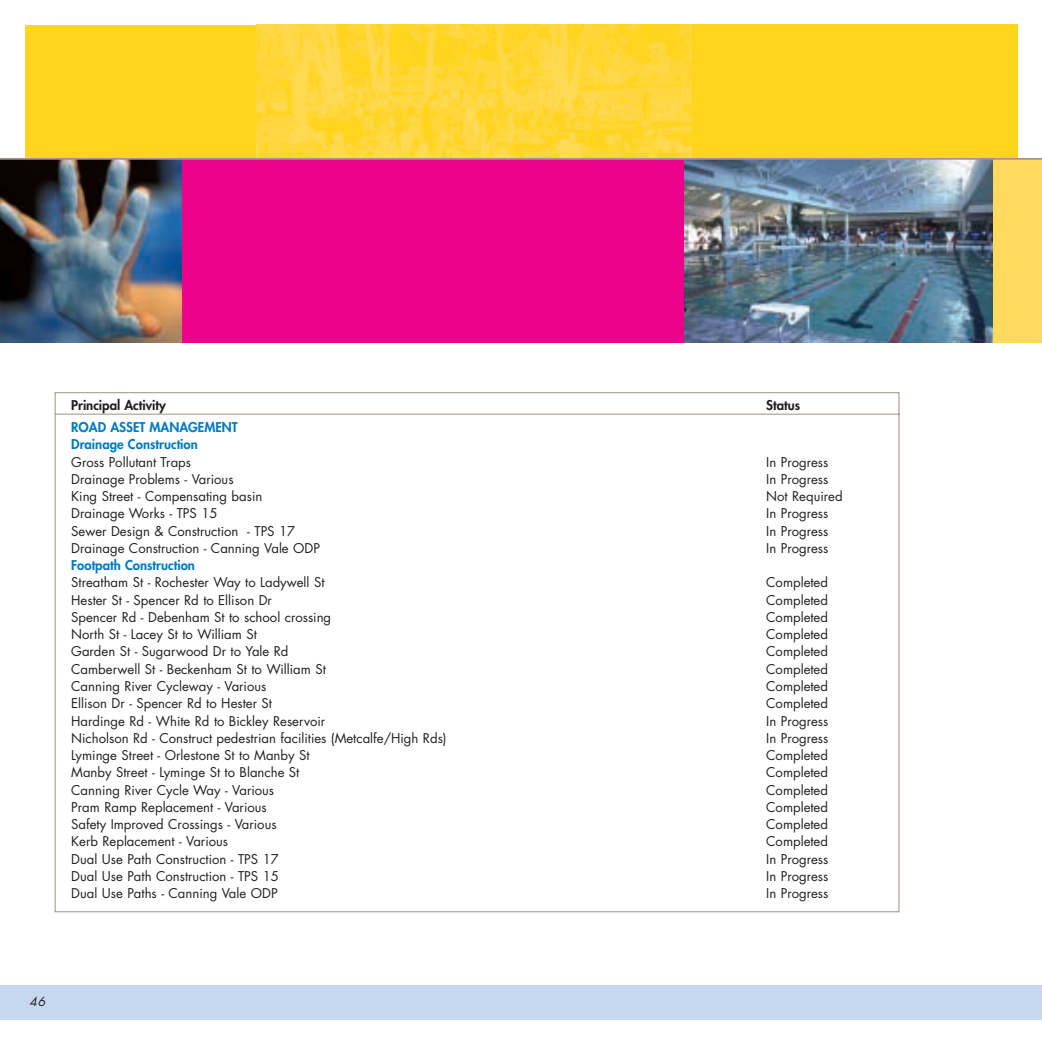
<style>
.page{position:relative;width:1042px;height:1042px;background:#fff}
.page>*{position:absolute;margin:0;border:0;box-sizing:border-box;transform-origin:0 0}
.t1{font:13.12px "Futura";color:#231f20}
.t2{font:800 13.12px/17.3px "Futura";color:#007ac2}
.t3{font:800 13.12px "Futura";color:#231f20}
.t4{font:italic 12.25px "Futura";color:#231f20}
</style>
<div class="page">
<div style="left:0;top:984px;width:1041px;height:35px;background:#c6d8ef"></div>
<div style="left:691px;top:25px;width:326px;height:134px;background:#fed41d"></div>
<div style="left:25px;top:25px;width:666px;height:311px;background:#fed41d"></div>
<img style="left:257px;top:25px;width:434px;height:133px">
<img style="left:0;top:160px;width:182px;height:182px">
<img style="left:684px;top:160px;width:308px;height:182px">
<div style="left:992px;top:159px;width:49px;height:183px;background:#ffda5c"></div>
<div style="left:182px;top:159px;width:502px;height:183px;background:#ed028c"></div>
<svg style="left:54px;top:392px;width:846px;height:520px"></svg>
<hr style="left:0;top:158px;width:1041px;height:2px;background:#a1968b">
<p class="t3" style="left:71px;top:399px;width:96px">Principal Activity</p>
<p class="t3" style="left:766px;top:399px;width:35px">Status</p>
<p class="t2" style="left:71px;top:419px;width:168px">ROAD ASSET MANAGEMENT<br>Drainage Construction</p>
<p class="t1" style="left:71px;top:456px;width:121px">Gross Pollutant Traps</p>
<p class="t1" style="left:766px;top:456px;width:64px">In Progress</p>
<p class="t1" style="left:71px;top:473px;width:164px">Drainage Problems - Various</p>
<p class="t1" style="left:766px;top:473px;width:64px">In Progress</p>
<p class="t1" style="left:71px;top:490px;width:193px">King Street - Compensating basin</p>
<p class="t1" style="left:766px;top:490px;width:78px">Not Required</p>
<p class="t1" style="left:71px;top:507px;width:148px">Drainage Works - TPS 15</p>
<p class="t1" style="left:766px;top:507px;width:64px">In Progress</p>
<p class="t1" style="left:71px;top:524px;width:225px">Sewer Design &amp; Construction - TPS 17</p>
<p class="t1" style="left:766px;top:524px;width:64px">In Progress</p>
<p class="t1" style="left:71px;top:542px;width:250px">Drainage Construction - Canning Vale ODP</p>
<p class="t1" style="left:766px;top:542px;width:64px">In Progress</p>
<p class="t2" style="left:71px;top:557px;width:125px">Footpath Construction</p>
<p class="t1" style="left:71px;top:576px;width:255px">Streatham St - Rochester Way to Ladywell St</p>
<p class="t1" style="left:766px;top:576px;width:63px">Completed</p>
<p class="t1" style="left:71px;top:593px;width:202px">Hester St - Spencer Rd to Ellison Dr</p>
<p class="t1" style="left:766px;top:593px;width:63px">Completed</p>
<p class="t1" style="left:71px;top:611px;width:261px">Spencer Rd - Debenham St to school crossing</p>
<p class="t1" style="left:766px;top:611px;width:63px">Completed</p>
<p class="t1" style="left:71px;top:628px;width:187px">North St - Lacey St to William St</p>
<p class="t1" style="left:766px;top:628px;width:63px">Completed</p>
<p class="t1" style="left:71px;top:645px;width:219px">Garden St - Sugarwood Dr to Yale Rd</p>
<p class="t1" style="left:766px;top:645px;width:63px">Completed</p>
<p class="t1" style="left:71px;top:662px;width:256px">Camberwell St - Beckenham St to William St</p>
<p class="t1" style="left:766px;top:662px;width:63px">Completed</p>
<p class="t1" style="left:71px;top:680px;width:197px">Canning River Cycleway - Various</p>
<p class="t1" style="left:766px;top:680px;width:63px">Completed</p>
<p class="t1" style="left:71px;top:697px;width:202px">Ellison Dr - Spencer Rd to Hester St</p>
<p class="t1" style="left:766px;top:697px;width:63px">Completed</p>
<p class="t1" style="left:71px;top:714px;width:255px">Hardinge Rd - White Rd to Bickley Reservoir</p>
<p class="t1" style="left:766px;top:714px;width:64px">In Progress</p>
<p class="t1" style="left:71px;top:731px;width:377px">Nicholson Rd - Construct pedestrian facilities (Metcalfe/High Rds)</p>
<p class="t1" style="left:766px;top:731px;width:64px">In Progress</p>
<p class="t1" style="left:71px;top:749px;width:240px">Lyminge Street - Orlestone St to Manby St</p>
<p class="t1" style="left:766px;top:749px;width:63px">Completed</p>
<p class="t1" style="left:71px;top:766px;width:230px">Manby Street - Lyminge St to Blanche St</p>
<p class="t1" style="left:766px;top:766px;width:63px">Completed</p>
<p class="t1" style="left:71px;top:783px;width:204px">Canning River Cycle Way - Various</p>
<p class="t1" style="left:766px;top:783px;width:63px">Completed</p>
<p class="t1" style="left:71px;top:800px;width:197px">Pram Ramp Replacement - Various</p>
<p class="t1" style="left:766px;top:800px;width:63px">Completed</p>
<p class="t1" style="left:71px;top:818px;width:207px">Safety Improved Crossings - Various</p>
<p class="t1" style="left:766px;top:818px;width:63px">Completed</p>
<p class="t1" style="left:71px;top:835px;width:158px">Kerb Replacement - Various</p>
<p class="t1" style="left:766px;top:835px;width:63px">Completed</p>
<p class="t1" style="left:71px;top:852px;width:209px">Dual Use Path Construction - TPS 17</p>
<p class="t1" style="left:766px;top:852px;width:64px">In Progress</p>
<p class="t1" style="left:71px;top:869px;width:209px">Dual Use Path Construction - TPS 15</p>
<p class="t1" style="left:766px;top:869px;width:64px">In Progress</p>
<p class="t1" style="left:71px;top:886px;width:208px">Dual Use Paths - Canning Vale ODP</p>
<p class="t1" style="left:766px;top:886px;width:64px">In Progress</p>
<p class="t4" style="left:30px;top:995px;width:17px">46</p>
</div>
